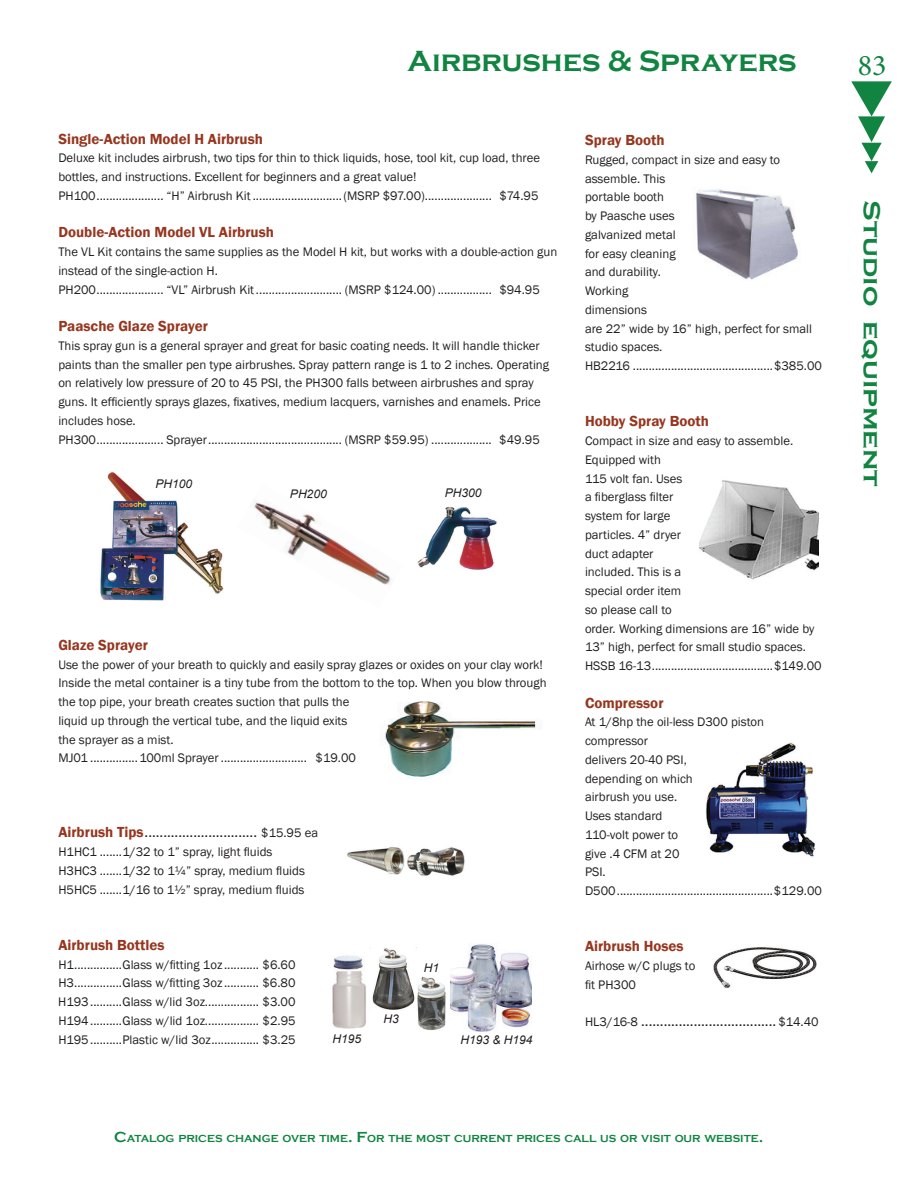
<style>
.page{position:relative;width:918px;height:1188px;background:#fff}
.page>*{position:absolute;margin:0;border:0;box-sizing:border-box;transform-origin:0 0}
.t1{font:700 30px "Copperplate Gothic";color:#108440}
.t2{font:30px "Minion Pro";color:#108440}
.t3{font:700 24px "Copperplate Gothic";color:#108440;scale:1.2 1}
.t4{font:600 15px "Franklin Gothic";color:#96361f}
.t5{font:15px "Franklin Gothic";color:#231f20}
.t6{font:12.75px/18.8px "Franklin Gothic";color:#231f20}
.t7{font:italic 12px "Arial";color:#231f20}
.t8{font:700 10.5px "Copperplate Gothic";color:#108440}
.s1{color:#fff}
.s2{font-weight:600;color:#96361f}
.s3{font-size:12.75px}
.s4{font-size:15px}
</style>
<div class="page">
<svg style="left:851px;top:81px;width:41px;height:93px"></svg>
<img style="left:385px;top:701px;width:151px;height:77px">
<img style="left:417px;top:507px;width:80px;height:63px">
<img style="left:696px;top:189px;width:102px;height:91px">
<img style="left:699px;top:480px;width:120px;height:100px">
<img style="left:347px;top:847px;width:118px;height:29px">
<img style="left:100px;top:472px;width:124px;height:129px">
<img style="left:252px;top:501px;width:139px;height:84px">
<img style="left:713px;top:947px;width:104px;height:41px">
<img style="left:332px;top:955px;width:34px;height:74px">
<img style="left:416px;top:977px;width:30px;height:53px">
<img style="left:451px;top:944px;width:81px;height:88px">
<img style="left:372px;top:948px;width:43px;height:62px">
<img style="left:706px;top:743px;width:110px;height:114px">
<h1 class="t1" style="left:408px;top:45px;width:390px">Airbrushes &amp; Sprayers</h1>
<p class="t4" style="left:58px;top:129px;width:206px">Single-Action Model H Airbrush</p>
<p class="t6" style="left:58px;top:149px;width:483px">Deluxe kit includes airbrush, two tips for thin to thick liquids, hose, tool kit, cup load, three bottles, and instructions. Excellent for beginners and a great value!<br>PH100..................... “H” Airbrush Kit ............................(MSRP $97.00).....................<span class="s1">0</span>$74.95</p>
<p class="t4" style="left:58px;top:223px;width:217px">Double-Action Model VL Airbrush</p>
<p class="t6" style="left:58px;top:243px;width:500px">The VL Kit contains the same supplies as the Model H kit, but works with a double-action gun instead of the single-action H.<br>PH200..................... “VL” Airbrush Kit........................... (MSRP $124.00) .................<span class="s1">0</span>$94.95</p>
<p class="t4" style="left:58px;top:317px;width:151px">Paasche Glaze Sprayer</p>
<p class="t6" style="left:58px;top:337px;width:492px">This spray gun is a general sprayer and great for basic coating needs. It will handle thicker paints than the smaller pen type airbrushes. Spray pattern range is 1 to 2 inches. Operating on relatively low pressure of 20 to 45 PSI, the PH300 falls between airbrushes and spray guns. It efficiently sprays glazes, fixatives, medium lacquers, varnishes and enamels. Price includes hose.<br>PH300..................... Sprayer.......................................... (MSRP $59.95) ...................<span class="s1">0</span>$49.95</p>
<p class="t7" style="left:156px;top:476px;width:38px">PH100</p>
<p class="t7" style="left:290px;top:486px;width:38px;rotate:1deg">PH200</p>
<p class="t7" style="left:445px;top:485px;width:38px">PH300</p>
<p class="t4" style="left:58px;top:636px;width:91px">Glaze Sprayer</p>
<p class="t6" style="left:58px;top:655px;width:490px">Use the power of your breath to quickly and easily spray glazes or oxides on your clay work!<br>Inside the metal container is a tiny tube from the bottom to the top. When you blow through the top pipe, your breath creates suction that pulls the<br>liquid up through the vertical tube, and the liquid exits<br>the sprayer as a mist.<br>MJ01 ...............100ml Sprayer ...........................<span class="s1">0</span>$19.00</p>
<p class="t5" style="left:58px;top:823px;width:261px"><span class="s2">Airbrush Tips</span>.............................. <span class="s3">$15.95 ea</span></p>
<p class="t6" style="left:58px;top:843px;width:248px">H1HC1 .......1/32 to 1” spray, light fluids<br>H3HC3 .......1/32 to 1¼” spray, medium fluids<br>H5HC5 .......1/16 to 1½” spray, medium fluids</p>
<p class="t4" style="left:58px;top:936px;width:108px">Airbrush Bottles</p>
<p class="t6" style="left:58px;top:955px;width:239px;text-align:justify">H1...............Glass w/fitting 1oz ........... $6.60<br>H3...............Glass w/fitting 3oz ........... $6.80<br>H193..........Glass w/lid 3oz................. $3.00<br>H194..........Glass w/lid 1oz................. $2.95<br>H195..........Plastic w/lid 3oz............... $3.25</p>
<p class="t7" style="left:383px;top:1011px;width:17px">H3</p>
<p class="t7" style="left:424px;top:960px;width:17px">H1</p>
<p class="t7" style="left:333px;top:1031px;width:30px">H195</p>
<p class="t7" style="left:461px;top:1032px;width:74px">H193 &amp; H194</p>
<p class="t4" style="left:585px;top:131px;width:81px">Spray Booth</p>
<p class="t6" style="left:585px;top:150px;width:239px">Rugged, compact in size and easy to assemble. This<br>portable booth<br>by Paasche uses<br>galvanized metal<br>for easy cleaning<br>and durability.<br>Working<br>dimensions<br>are 22” wide by 16” high, perfect for small studio spaces.<br>HB2216 ............................................$385.00</p>
<p class="t4" style="left:585px;top:412px;width:125px">Hobby Spray Booth</p>
<p class="t6" style="left:585px;top:432px;width:238px">Compact in size and easy to assemble.<br>Equipped with<br>115 volt fan. Uses<br>a fiberglass filter<br>system for large<br>particles. 4” dryer<br>duct adapter<br>included. This is a<br>special order item<br>so please call to<br>order. Working dimensions are 16” wide by<br>13” high, perfect for small studio spaces.<br>HSSB 16-13......................................$149.00</p>
<p class="t4" style="left:585px;top:693px;width:80px">Compressor</p>
<p class="t6" style="left:585px;top:713px;width:239px">At 1/8hp the oil-less D300 piston compressor<br>delivers 20-40 PSI,<br>depending on which<br>airbrush you use.<br>Uses standard<br>110-volt power to<br>give .4 CFM at 20<br>PSI.<br>D500.................................................$129.00</p>
<p class="t4" style="left:585px;top:937px;width:100px">Airbrush Hoses</p>
<p class="t6" style="left:585px;top:957px;width:112px">Airhose w/C plugs to fit PH300</p>
<p class="t5" style="left:585px;top:1012px;width:235px"><span class="s3">HL3/16-8</span> .................................... <span class="s3">$14.40</span></p>
<p class="t8" style="left:114px;top:1133px;width:651px"><span class="s4">C</span>ATALOG PRICES CHANGE OVER TIME<span class="s4">. F</span>OR THE MOST CURRENT PRICES CALL US OR VISIT OUR WEBSITE<span class="s4">.</span></p>
<h1 class="t2" style="left:858px;top:46px;width:30px">83</h1>
<h2 class="t3" style="left:885px;top:200px;width:240px;rotate:90deg">Studio equipment</h2>
</div>
